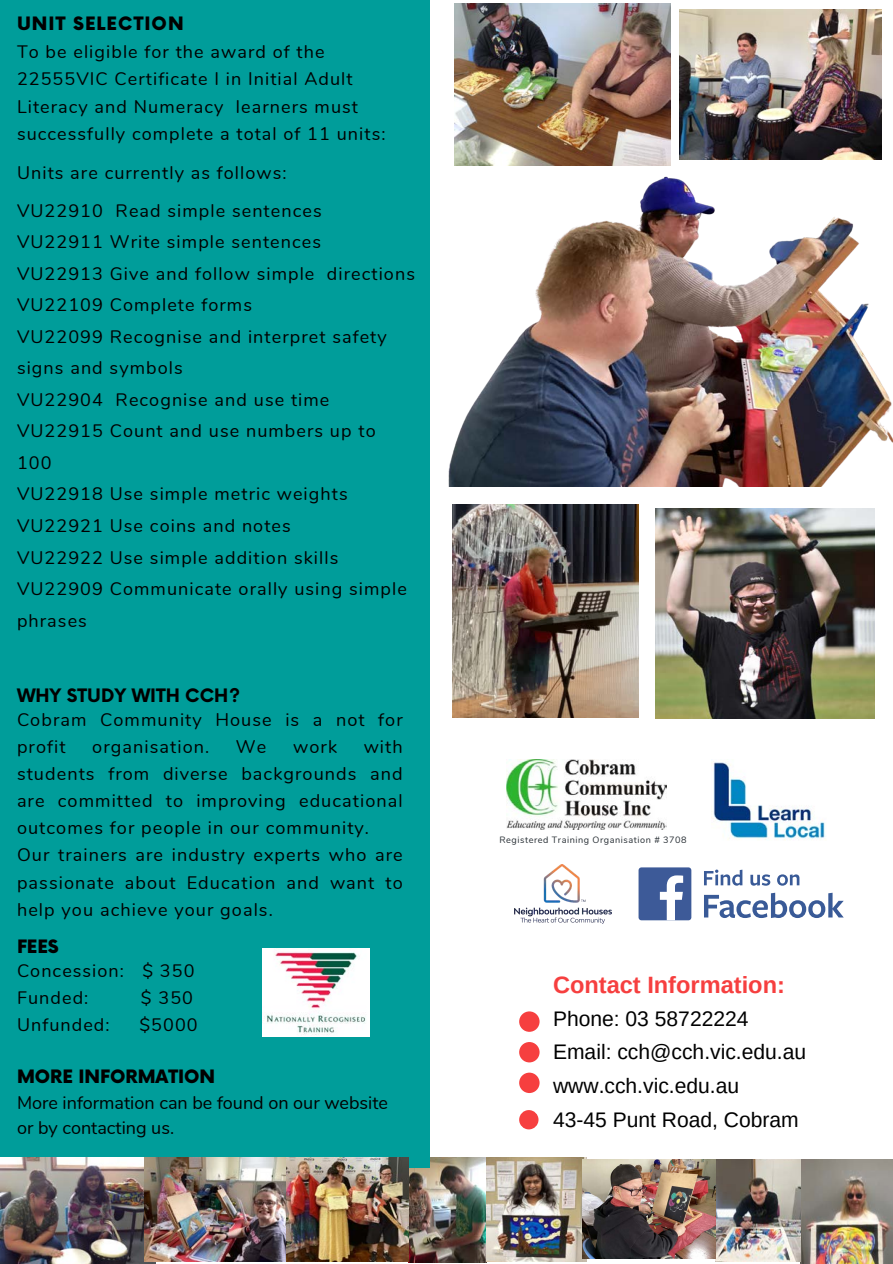
<style>
.page{position:relative;width:893px;height:1264px;background:#fff}
.page>*{position:absolute;margin:0;border:0;box-sizing:border-box;transform-origin:0 0}
.t1{font:700 23.55px "Arimo";color:#f63f3f}
.t2{font:21px "Arimo";color:#000}
.t3{font:18px/27px "Nunito";letter-spacing:.06em;color:#000}
.t4{font:18px/24.8px "Nunito";color:#000}
.t5{font:900 18px "Now";color:#000}
.t6{font:700 18px "Now";color:#000}
.t7{font:900 18px "Now";letter-spacing:.06em;color:#000}
.t8{font:9.15px "Nunito";letter-spacing:.06em;color:#252c32}
</style>
<div class="page">
<img style="left:506px;top:759px;width:160px;height:70px">
<img style="left:800px;top:1159px;width:92px;height:104px">
<img style="left:155px;top:1157px;width:431px;height:105px">
<img style="left:715px;top:1159px;width:85px;height:101px">
<img style="left:711px;top:761px;width:115px;height:79px">
<div style="left:0;top:0;width:430px;height:1167px;background:#009d9a"></div>
<svg style="left:704px;top:869px;width:38px;height:16px"></svg>
<svg style="left:750px;top:874px;width:20px;height:11px"></svg>
<svg style="left:777px;top:874px;width:22px;height:11px"></svg>
<svg style="left:704px;top:892px;width:139px;height:26px"></svg>
<div style="left:638px;top:867px;width:53px;height:53px;background:#3d5a98;border-radius:3px"></div>
<svg style="left:659px;top:875px;width:24px;height:45px"></svg>
<img style="left:262px;top:948px;width:107px;height:88px">
<svg style="left:519px;top:1011px;width:20px;height:82px"></svg>
<svg style="left:519px;top:1110px;width:19px;height:19px"></svg>
<img style="left:514px;top:864px;width:97px;height:59px">
<img style="left:655px;top:508px;width:219px;height:210px">
<img style="left:448px;top:140px;width:444px;height:346px">
<img style="left:679px;top:9px;width:202px;height:151px">
<img style="left:454px;top:3px;width:216px;height:162px">
<img style="left:452px;top:504px;width:186px;height:214px">
<img style="left:0;top:1157px;width:155px;height:106px">
<img style="left:582px;top:1159px;width:133px;height:99px">
<p class="t7" style="left:17px;top:14px;width:168px">UNIT SELECTION</p>
<p class="t3" style="left:17px;top:38px;width:370px;line-height:27.5px">To be eligible for the award of the 22555VIC Certificate I in Initial Adult Literacy and Numeracy learners must successfully complete a total of 11 units:</p>
<p class="t3" style="left:17px;top:160px;width:271px">Units are currently as follows:</p>
<p class="t3" style="left:17px;top:197px;width:306px">VU22910 Read simple sentences</p>
<p class="t3" style="left:17px;top:229px;width:305px">VU22911 Write simple sentences</p>
<p class="t3" style="left:17px;top:260px;width:399px">VU22913 Give and follow simple directions</p>
<p class="t3" style="left:17px;top:292px;width:236px">VU22109 Complete forms</p>
<p class="t3" style="left:17px;top:321px;width:371px;line-height:31.5px">VU22099 Recognise and interpret safety signs and symbols</p>
<p class="t3" style="left:17px;top:386px;width:314px">VU22904 Recognise and use time</p>
<p class="t3" style="left:17px;top:416px;width:360px;line-height:31.5px">VU22915 Count and use numbers up to<br>100</p>
<p class="t3" style="left:17px;top:481px;width:332px">VU22918 Use simple metric weights</p>
<p class="t3" style="left:17px;top:512px;width:275px">VU22921 Use coins and notes</p>
<p class="t3" style="left:17px;top:544px;width:323px">VU22922 Use simple addition skills</p>
<p class="t3" style="left:17px;top:573px;width:391px;line-height:31.5px">VU22909 Communicate orally using simple phrases</p>
<p class="t6" style="left:17px;top:685px;width:225px">WHY STUDY WITH CCH?</p>
<p class="t3" style="left:17px;top:707px;width:387px">Cobram Community House is a not for profit</p>
<p class="t3" style="left:92px;top:734px;width:118px">organisation.</p>
<p class="t3" style="left:236px;top:734px;width:32px">We</p>
<p class="t3" style="left:293px;top:734px;width:45px">work</p>
<p class="t3" style="left:17px;top:734px;width:387px;text-align:justify;text-indent:346px">with students from diverse backgrounds and are committed to improving educational outcomes for people in our community.</p>
<p class="t3" style="left:17px;top:842px;width:387px;text-align:justify">Our trainers are industry experts who are passionate about Education and want to help you achieve your goals.</p>
<p class="t5" style="left:17px;top:936px;width:43px">FEES</p>
<p class="t3" style="left:17px;top:957px;width:179px">Concession: $ 350</p>
<p class="t3" style="left:17px;top:984px;width:73px">Funded:</p>
<p class="t3" style="left:141px;top:984px;width:54px">$ 350</p>
<p class="t3" style="left:17px;top:1011px;width:94px">Unfunded:</p>
<p class="t3" style="left:139px;top:1011px;width:60px">$5000</p>
<p class="t5" style="left:17px;top:1066px;width:200px">MORE INFORMATION</p>
<p class="t4" style="left:17px;top:1090px;width:372px">More information can be found on our website or by contacting us.</p>
<p class="t8" style="left:499px;top:833px;width:189px">Registered Training Organisation # 3708</p>
<p class="t1" style="left:553px;top:971px;width:233px">Contact Information:</p>
<p class="t2" style="left:553px;top:1006px;width:197px">Phone: 03 58722224</p>
<p class="t2" style="left:553px;top:1040px;width:254px">Email: cch@cch.vic.edu.au</p>
<p class="t2" style="left:553px;top:1074px;width:188px">www.cch.vic.edu.au</p>
<p class="t2" style="left:553px;top:1107px;width:247px">43-45 Punt Road, Cobram</p>
</div>
